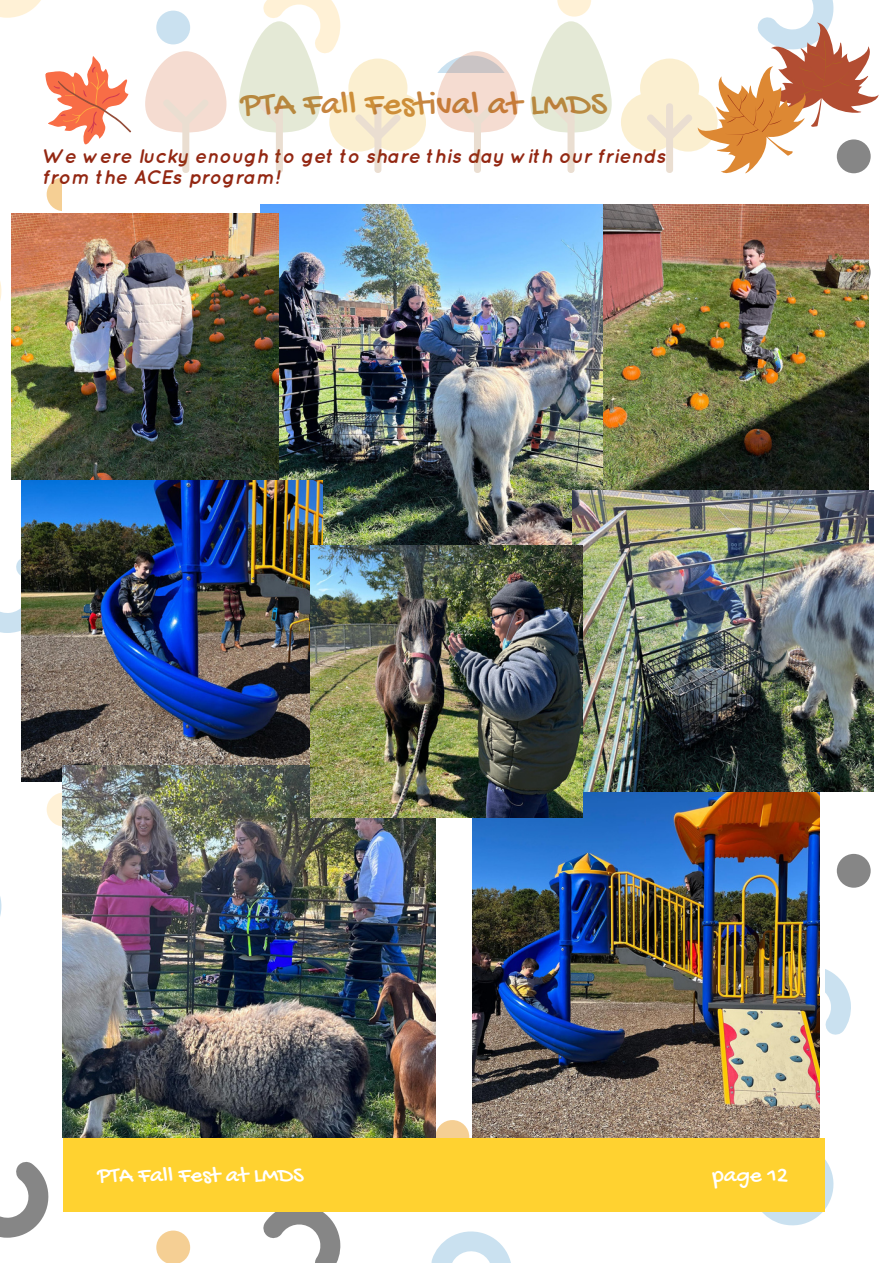
<style>
.page{position:relative;width:893px;height:1264px;background:#fff}
.page>*{position:absolute;margin:0;border:0;box-sizing:border-box;transform-origin:0 0}
.t1{font:35.4px "Gochi Hand";color:#c68541}
.t2{font:23.1px "Gochi Hand";color:#fff}
.t3{font:italic 700 19.8px/21.3px "Quicksand";color:#932712}
</style>
<div class="page">
<div style="left:47px;top:792px;width:33px;height:34px;background:linear-gradient(to bottom,#fff2d8,#fff1d5);border-radius:50%"></div>
<svg style="left:0;top:559px;width:21px;height:74px"></svg>
<svg style="left:0;top:896px;width:2px;height:20px"></svg>
<svg style="left:836px;top:255px;width:34px;height:34px"></svg>
<div style="left:435px;top:1120px;width:34px;height:33px;background:#f5cf94;border-radius:50%"></div>
<div style="left:836px;top:853px;width:34px;height:34px;background:#868686;border-radius:50%"></div>
<svg style="left:756px;top:1153px;width:78px;height:73px"></svg>
<svg style="left:825px;top:969px;width:26px;height:66px"></svg>
<svg style="left:431px;top:1231px;width:80px;height:31px"></svg>
<svg style="left:156px;top:1230px;width:34px;height:32px"></svg>
<svg style="left:0;top:1162px;width:49px;height:75px"></svg>
<svg style="left:262px;top:1211px;width:79px;height:51px"></svg>
<svg style="left:47px;top:177px;width:33px;height:34px"></svg>
<div style="left:156px;top:11px;width:34px;height:33px;background:#cae1f0;border-radius:50%"></div>
<svg style="left:0;top:0;width:41px;height:18px"></svg>
<svg style="left:0;top:281px;width:2px;height:20px"></svg>
<div style="left:777px;top:1138px;width:47px;height:73px;background:#ffd230"></div>
<div style="left:110px;top:1138px;width:667px;height:73px;background:#ffd230"></div>
<div style="left:63px;top:1138px;width:47px;height:73px;background:#ffd230"></div>
<div style="left:63px;top:141px;width:761px;height:896px;background:#fff"></div>
<div style="left:348px;top:59px;width:59px;height:59px;background:#fbefd0;border-radius:50%"></div>
<div style="left:329px;top:93px;width:59px;height:59px;background:#fbefd0;border-radius:50%"></div>
<div style="left:367px;top:93px;width:59px;height:59px;background:#fbefd0;border-radius:50%"></div>
<svg style="left:353px;top:103px;width:49px;height:70px"></svg>
<svg style="left:239px;top:0;width:102px;height:173px"></svg>
<div style="left:621px;top:93px;width:59px;height:59px;background:#fbefd0;border-radius:50%"></div>
<svg style="left:437px;top:51px;width:81px;height:122px"></svg>
<svg style="left:530px;top:0;width:81px;height:173px"></svg>
<svg style="left:45px;top:35px;width:181px;height:138px"></svg>
<svg style="left:644px;top:0;width:234px;height:174px"></svg>
<img style="left:602px;top:204px;width:266px;height:285px">
<img style="left:260px;top:204px;width:342px;height:341px">
<img style="left:12px;top:213px;width:266px;height:267px">
<img style="left:21px;top:480px;width:302px;height:301px">
<img style="left:472px;top:791px;width:347px;height:346px">
<img style="left:63px;top:765px;width:372px;height:372px">
<img style="left:572px;top:490px;width:301px;height:301px">
<img style="left:310px;top:545px;width:272px;height:272px">
<h1 class="t1" style="left:241px;top:85px;width:368px">PTA Fall Festival at LMDS</h1>
<p class="t3" style="left:43px;top:145px;width:624px">We were lucky enough to get to share this day with our friends from the ACEs program!</p>
<p class="t2" style="left:97px;top:1163px;width:208px">PTA Fall Fest at LMDS</p>
<p class="t2" style="left:712px;top:1163px;width:77px">page 12</p>
</div>
